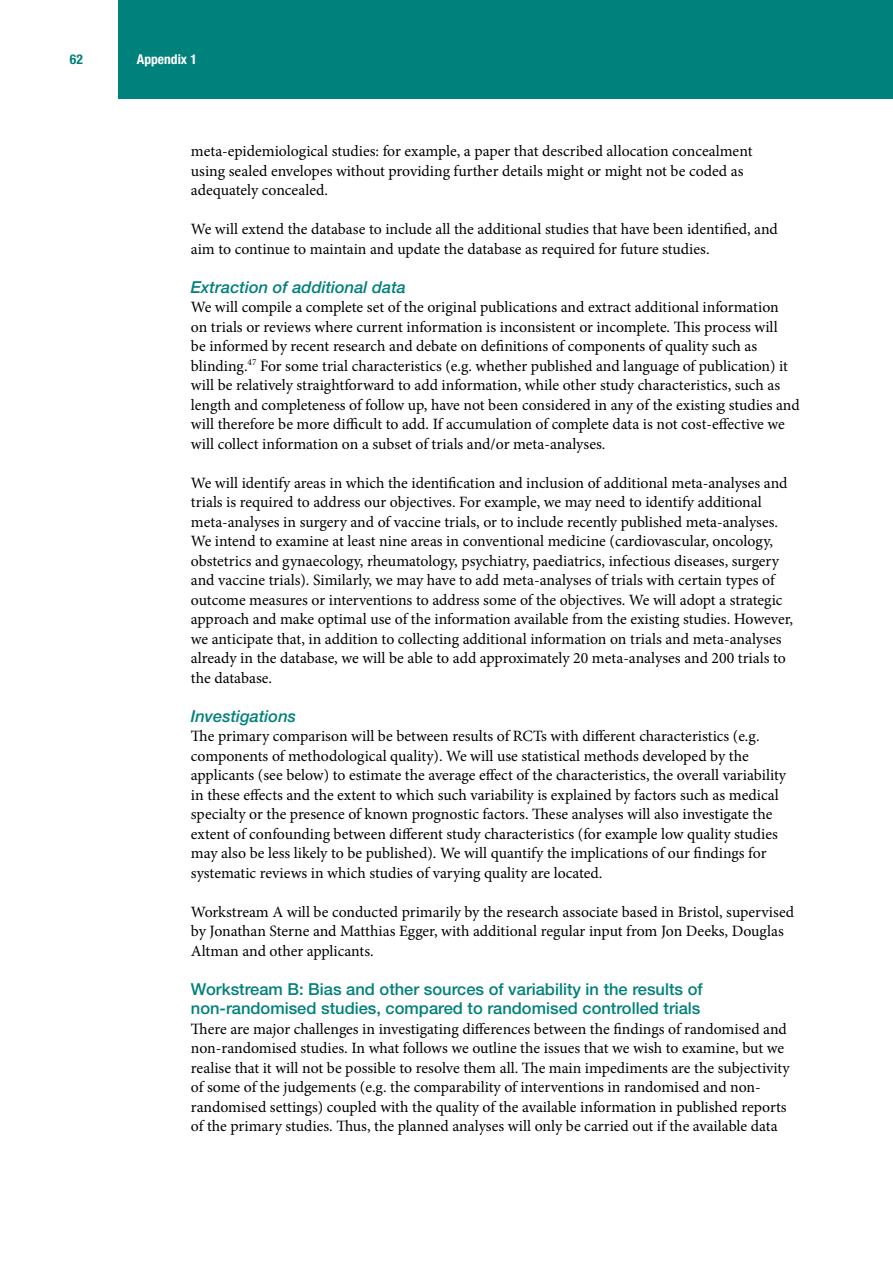
<style>
.page{position:relative;width:893px;height:1263px;background:#fff}
.page>*{position:absolute;margin:0;border:0;box-sizing:border-box;transform-origin:0 0}
.t1{font:500 16.5px/19.5px "Helvetica Neue LT Pro";color:#00817b}
.t2{font:italic 500 16.5px "Helvetica Neue LT Pro";color:#00817b}
.t3{font:15.75px/19.5px "Minion Pro";color:#000}
.t4{font:700 condensed 13.5px "Helvetica Neue LT Pro";color:#fff}
.t5{font:700 condensed 13.5px "Helvetica Neue LT Pro";color:#00817b}
</style>
<div class="page">
<div style="left:119px;top:0;width:774px;height:99px;background:#00817b"></div>
<p class="t5" style="left:70px;top:51px;width:14px">62</p>
<p class="t4" style="left:137px;top:51px;width:61px">Appendix 1</p>
<p class="t3" style="left:191px;top:141px;width:563px">meta-epidemiological studies: for example, a paper that described allocation concealment using sealed envelopes without providing further details might or might not be coded as adequately concealed.</p>
<p class="t3" style="left:191px;top:219px;width:588px">We will extend the database to include all the additional studies that have been identified, and aim to continue to maintain and update the database as required for future studies.</p>
<p class="t2" style="left:191px;top:277px;width:217px">Extraction of additional data</p>
<p class="t3" style="left:191px;top:297px;width:610px">We will compile a complete set of the original publications and extract additional information<br>on trials or reviews where current information is inconsistent or incomplete. This process will<br>be informed by recent research and debate on definitions of components of quality such as blinding.<sup>47</sup> For some trial characteristics (e.g. whether published and language of publication) it will be relatively straightforward to add information, while other study characteristics, such as length and completeness of follow up, have not been considered in any of the existing studies and will therefore be more difficult to add. If accumulation of complete data is not cost-effective we will collect information on a subset of trials and/or meta-analyses.</p>
<p class="t3" style="left:191px;top:473px;width:604px">We will identify areas in which the identification and inclusion of additional meta-analyses and trials is required to address our objectives. For example, we may need to identify additional meta-analyses in surgery and of vaccine trials, or to include recently published meta-analyses.<br>We intend to examine at least nine areas in conventional medicine (cardiovascular, oncology, obstetrics and gynaecology, rheumatology, psychiatry, paediatrics, infectious diseases, surgery and vaccine trials). Similarly, we may have to add meta-analyses of trials with certain types of outcome measures or interventions to address some of the objectives. We will adopt a strategic approach and make optimal use of the information available from the existing studies. However, we anticipate that, in addition to collecting additional information on trials and meta-analyses already in the database, we will be able to add approximately 20 meta-analyses and 200 trials to the database.</p>
<p class="t2" style="left:191px;top:706px;width:107px">Investigations</p>
<p class="t3" style="left:191px;top:726px;width:597px">The primary comparison will be between results of RCTs with different characteristics (e.g. components of methodological quality). We will use statistical methods developed by the applicants (see below) to estimate the average effect of the characteristics, the overall variability in these effects and the extent to which such variability is explained by factors such as medical specialty or the presence of known prognostic factors. These analyses will also investigate the extent of confounding between different study characteristics (for example low quality studies may also be less likely to be published). We will quantify the implications of our findings for systematic reviews in which studies of varying quality are located.</p>
<p class="t3" style="left:191px;top:902px;width:605px">Workstream A will be conducted primarily by the research associate based in Bristol, supervised by Jonathan Sterne and Matthias Egger, with additional regular input from Jon Deeks, Douglas<br>Altman and other applicants.</p>
<p class="t1" style="left:191px;top:979px;width:513px">Workstream B: Bias and other sources of variability in the results of non-randomised studies, compared to randomised controlled trials</p>
<p class="t3" style="left:191px;top:1019px;width:600px">There are major challenges in investigating differences between the findings of randomised and non-randomised studies. In what follows we outline the issues that we wish to examine, but we realise that it will not be possible to resolve them all. The main impediments are the subjectivity of some of the judgements (e.g. the comparability of interventions in randomised and non&shy;randomised settings) coupled with the quality of the available information in published reports of the primary studies. Thus, the planned analyses will only be carried out if the available data</p>
</div>
